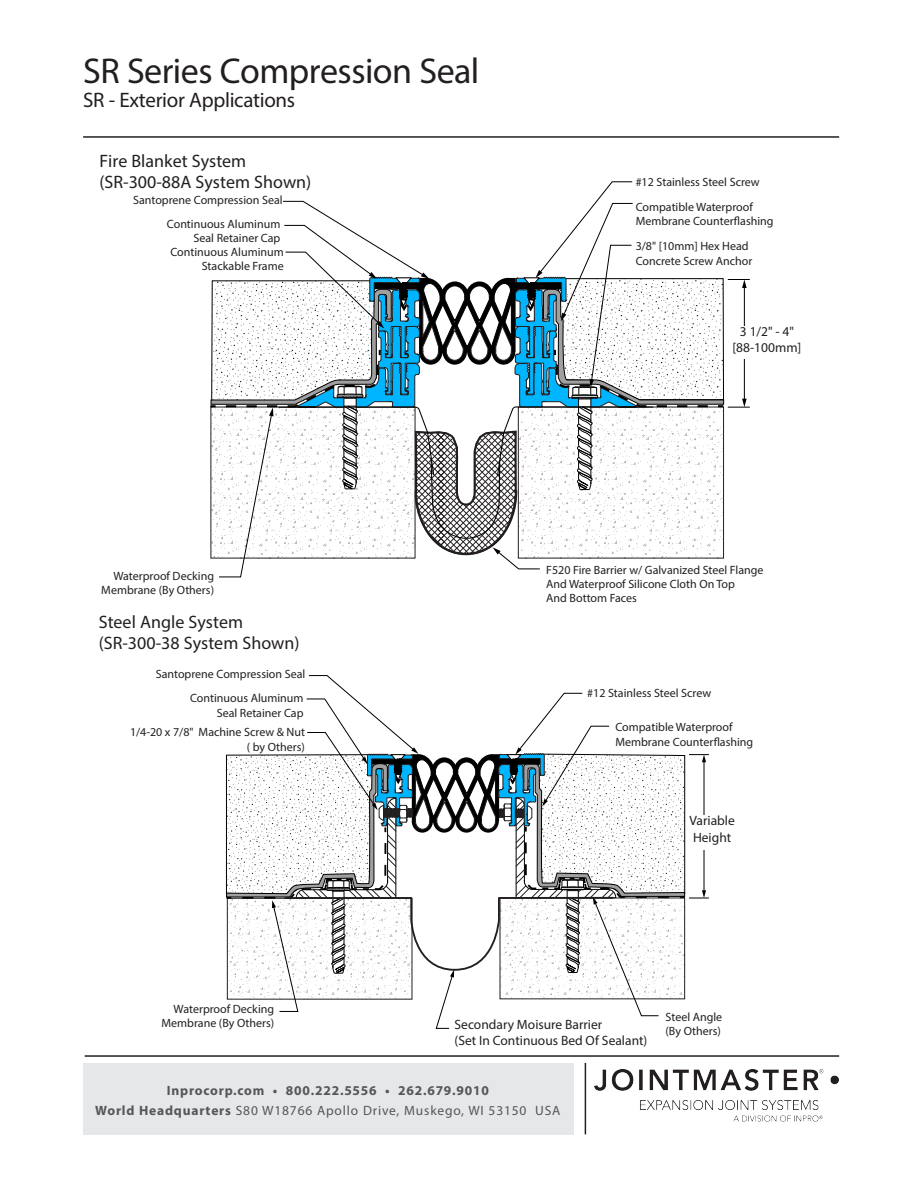
<style>
.page{position:relative;width:918px;height:1188px;background:#fff}
.page>*{position:absolute;margin:0;border:0;box-sizing:border-box;transform-origin:0 0}
.product_head{font:36px "Myriad Pro";letter-spacing:-.015em;color:#231f20}
.product_subhead{font:21px "Myriad Pro";letter-spacing:-.015em;color:#231f20}
.t1{font:18px "Myriad Pro";color:#231f20}
.t2{font:700 13.5px/19.5px "Myriad Pro";letter-spacing:.06em;color:#555659;text-align:center}
.t3{font:13.5px/16.2px "Myriad Pro";color:#231f20}
.t4{font:12px/14.4px "Myriad Pro";color:#231f20;text-align:right}
.s1{font-weight:400}
</style>
<div class="page">
<hr style="left:83px;top:136px;width:756px;height:2px;background:#231f20">
<hr style="left:85px;top:1055px;width:754px;height:2px;background:#231f20">
<div style="left:83px;top:1063px;width:490px;height:72px;background:#e6e7e9"></div>
<img style="left:709px;top:1069px;width:129px;height:52px">
<svg style="left:226px;top:675px;width:483px;height:460px"></svg>
<svg style="left:210px;top:181px;width:540px;height:397px"></svg>
<div style="left:731px;top:326px;width:72px;height:33px;background:#fff"></div>
<div style="left:686px;top:815px;width:52px;height:35px;background:#fff"></div>
<p class="product_head" style="left:83px;top:49px;width:398px">SR Series Compression Seal</p>
<p class="product_subhead" style="left:83px;top:87px;width:214px">SR - Exterior Applications</p>
<p class="t1" style="left:100px;top:150px;width:148px">Fire Blanket System</p>
<p class="t1" style="left:100px;top:171px;width:213px">(SR-300-88A System Shown)</p>
<p class="t4" style="left:133px;top:192px;width:151px">Santoprene Compression Seal</p>
<p class="t4" style="left:167px;top:217px;width:115px">Continuous Aluminum</p>
<p class="t4" style="left:194px;top:231px;width:88px">Seal Retainer Cap</p>
<p class="t4" style="left:170px;top:244px;width:115px">Continuous Aluminum</p>
<p class="t4" style="left:202px;top:259px;width:84px">Stackable Frame</p>
<p class="t4" style="left:636px;top:175px;width:126px">#12 Stainless Steel Screw</p>
<p class="t4" style="left:636px;top:199px;width:119px">Compatible Waterproof</p>
<p class="t4" style="left:636px;top:213px;width:139px">Membrane Counterflashing</p>
<p class="t4" style="left:636px;top:239px;width:118px;text-align:left">3/8" [10mm] Hex Head<br>Concrete Screw Anchor</p>
<p class="t3" style="left:740px;top:323px;width:56px">3 1/2" - 4"</p>
<p class="t3" style="left:732px;top:339px;width:70px">[88-100mm]</p>
<p class="t4" style="left:101px;top:568px;width:114px">Waterproof Decking<br>Membrane (By Others)</p>
<p class="t1" style="left:99px;top:611px;width:146px">Steel Angle System</p>
<p class="t1" style="left:99px;top:632px;width:202px">(SR-300-38 System Shown)</p>
<p class="t4" style="left:156px;top:667px;width:151px">Santoprene Compression Seal</p>
<p class="t4" style="left:190px;top:691px;width:115px">Continuous Aluminum</p>
<p class="t4" style="left:217px;top:705px;width:88px">Seal Retainer Cap</p>
<p class="t4" style="left:130px;top:725px;width:177px">1/4-20 x 7/8" Machine Screw &amp; Nut</p>
<p class="t4" style="left:247px;top:739px;width:60px">( by Others)</p>
<p class="t4" style="left:546px;top:562px;width:219px">F520 Fire Barrier w/ Galvanized Steel Flange</p>
<p class="t4" style="left:546px;top:577px;width:190px">And Waterproof Silicone Cloth On Top</p>
<p class="t4" style="left:546px;top:591px;width:92px">And Bottom Faces</p>
<p class="t4" style="left:587px;top:686px;width:126px">#12 Stainless Steel Screw</p>
<p class="t4" style="left:615px;top:720px;width:119px">Compatible Waterproof</p>
<p class="t4" style="left:615px;top:734px;width:139px">Membrane Counterflashing</p>
<p class="t3" style="left:689px;top:813px;width:47px">Variable<br>Height</p>
<p class="t4" style="left:162px;top:1001px;width:114px">Waterproof Decking<br>Membrane (By Others)</p>
<p class="t3" style="left:455px;top:1016px;width:149px">Secondary Moisure Barrier</p>
<p class="t3" style="left:455px;top:1032px;width:194px">(Set In Continuous Bed Of Sealant)</p>
<p class="t2" style="left:95px;top:1081px;width:467px">Inprocorp.com • 800.222.5556 • 262.679.9010<br>World Headquarters <span class="s1">S80 W18766 Apollo Drive, Muskego, WI 53150 USA</span></p>
<p class="t4" style="left:666px;top:1009px;width:58px">Steel Angle</p>
<p class="t4" style="left:666px;top:1024px;width:57px">(By Others)</p>
</div>
